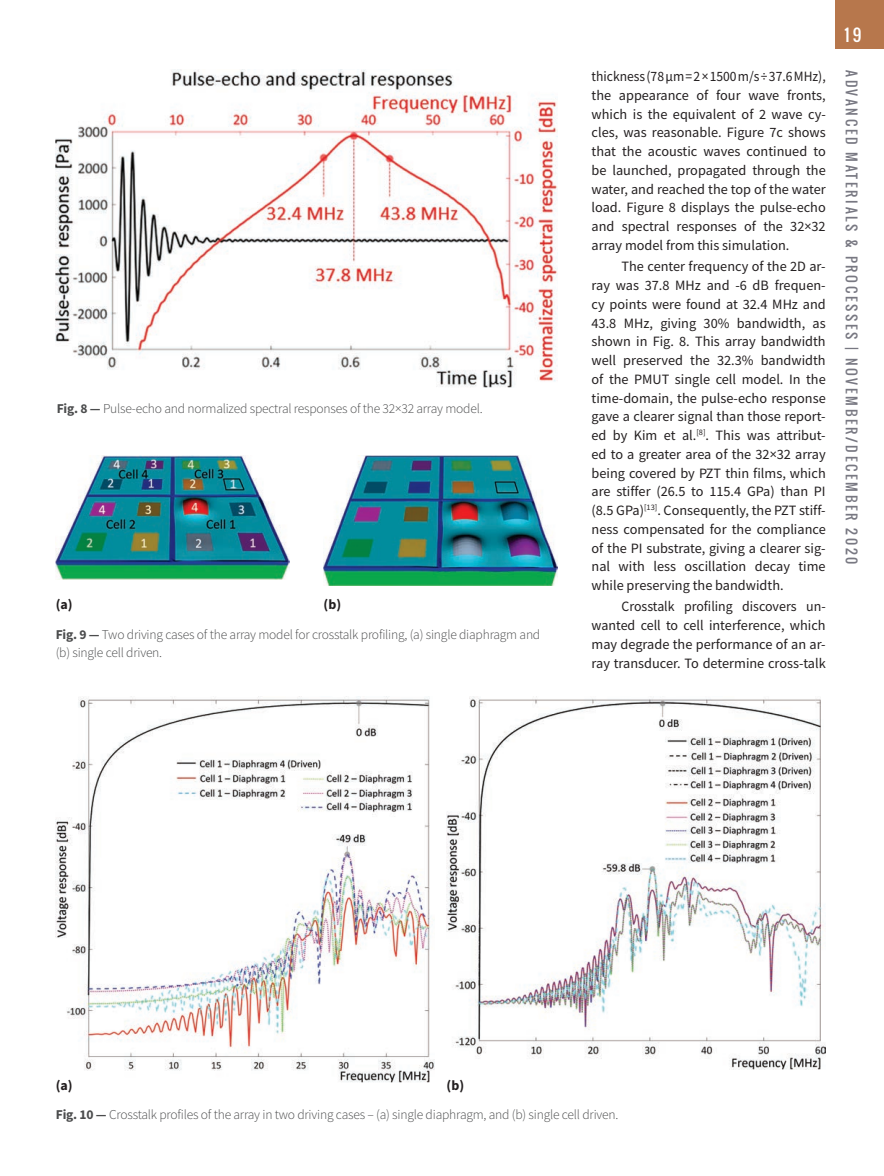
<style>
.page{position:relative;width:884px;height:1176px;background:#fff}
.page>*{position:absolute;margin:0;border:0;box-sizing:border-box;transform-origin:0 0}
.t1{font:16.5px "Oswald";color:#fff}
.t2{font:14.25px/18.8px "Source Sans Pro";color:#231f20;text-align:justify}
.t3{font:14.25px/18.8px "Source Sans Pro";color:#231f20;text-align:justify;scale:.95 1}
.t4{font:700 13.95px "Source Sans Pro";color:#231f20}
.t5{font:300 13.5px/18px "Source Sans Pro";letter-spacing:-.015em;color:#4b4c4d}
.t6{font:13.5px "Oswald";letter-spacing:.2em;color:#787882}
.s1{font-weight:700}
</style>
<div class="page">
<div style="left:834px;top:0;width:49px;height:49px;background:#b7774c"></div>
<img style="left:56px;top:455px;width:234px;height:124px">
<img style="left:323px;top:456px;width:234px;height:129px">
<img style="left:56px;top:70px;width:501px;height:317px">
<img style="left:56px;top:696px;width:378px;height:386px">
<img style="left:446px;top:696px;width:379px;height:373px">
<p class="t5" style="left:57px;top:399px;width:427px"><span class="s1">Fig. 8 —</span> Pulse-echo and normalized spectral responses of the 32×32 array model.</p>
<p class="t4" style="left:56px;top:595px;width:18px">(a)</p>
<p class="t4" style="left:323px;top:595px;width:19px">(b)</p>
<p class="t5" style="left:56px;top:625px;width:486px"><span class="s1">Fig. 9 —</span> Two driving cases of the array model for crosstalk profiling, (a) single diaphragm and (b) single cell driven.</p>
<p class="t3" style="left:591px;top:67px;width:248px">thickness (78 µm = 2 × 1500 m/s ÷ 37.6 MHz), the appearance of four wave fronts, which is the equivalent of 2 wave cy&shy;cles, was reasonable. Figure 7c shows that the acoustic waves continued to be launched, propagated through the water, and reached the top of the water load. Figure 8 displays the pulse-echo and spectral responses of the 32×32 array model from this simulation.</p>
<p class="t2" style="left:591px;top:257px;width:236px;text-indent:30px">The center frequency of the 2D ar&shy;ray was 37.8 MHz and -6 dB frequen&shy;cy points were found at 32.4 MHz and 43.8 MHz, giving 30% bandwidth, as shown in Fig. 8. This array bandwidth well preserved the 32.3% bandwidth of the PMUT single cell model. In the time-domain, the pulse-echo response gave a clearer signal than those report&shy;ed by Kim et al.<sup>[8]</sup>. This was attribut&shy;ed to a greater area of the 32×32 array being covered by PZT thin films, which are stiffer (26.5 to 115.4 GPa) than PI (8.5 GPa)<sup>[13]</sup>. Consequently, the PZT stiff&shy;ness compensated for the compliance of the PI substrate, giving a clearer sig&shy;nal with less oscillation decay time while preserving the bandwidth.</p>
<p class="t2" style="left:591px;top:597px;width:236px;text-indent:30px">Crosstalk profiling discovers un&shy;wanted cell to cell interference, which may degrade the performance of an ar&shy;ray transducer. To determine cross-talk</p>
<p class="t1" style="left:844px;top:23px;width:19px">19</p>
<p class="t6" style="left:861px;top:70px;width:495px;rotate:90deg">ADVANCED MATERIALS &amp; PROCESSES | NOVEMBER/DECEMBER 2020</p>
<p class="t4" style="left:56px;top:1076px;width:18px">(a)</p>
<p class="t4" style="left:446px;top:1076px;width:19px">(b)</p>
<p class="t5" style="left:56px;top:1105px;width:564px"><span class="s1">Fig. 10 —</span> Crosstalk profiles of the array in two driving cases – (a) single diaphragm, and (b) single cell driven.</p>
</div>
